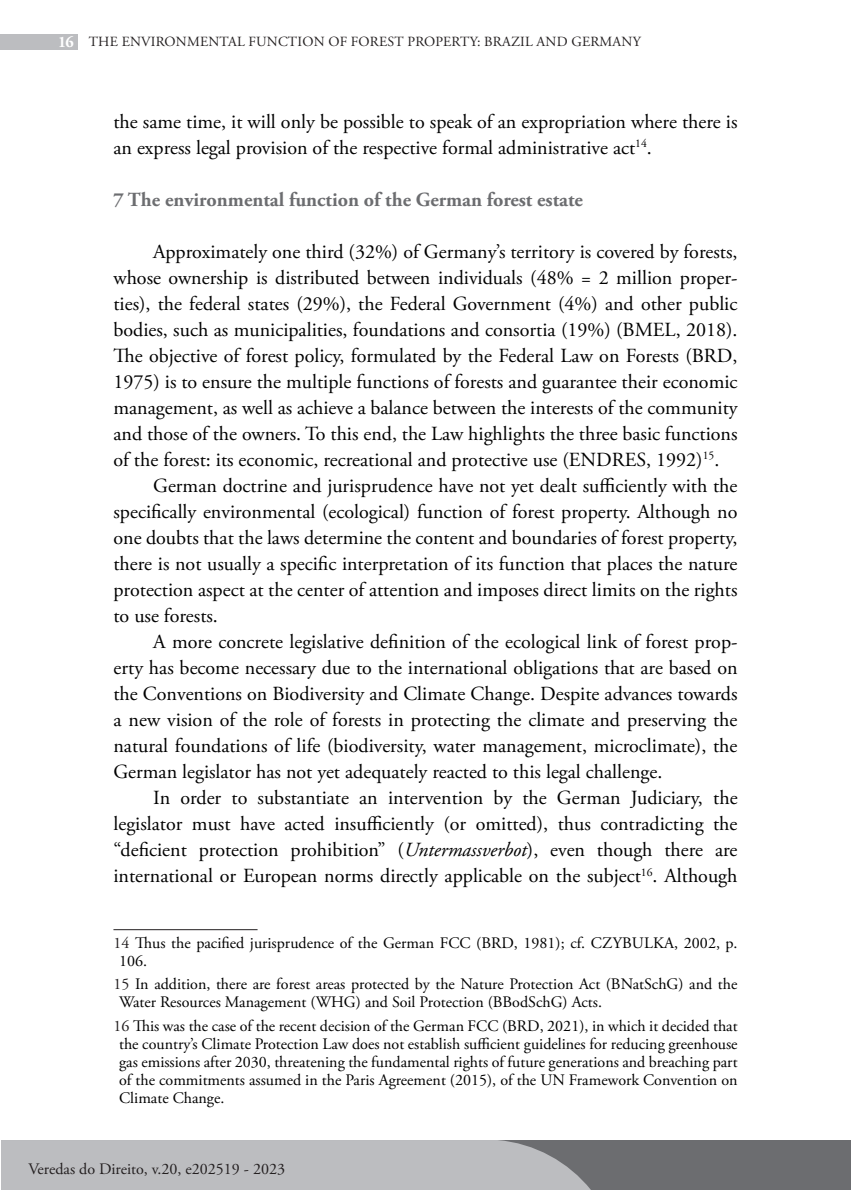
<style>
.page{position:relative;width:851px;height:1191px;background:#fff}
.page>*{position:absolute;margin:0;border:0;box-sizing:border-box;transform-origin:0 0}
.t1{font:20px/26px "Adobe Garamond Pro";color:#000001}
.t2{font:700 20px "Adobe Garamond Pro";color:#6c6d70}
.t3{font:16px/18px "Adobe Garamond Pro";color:#000001}
.t4{font:16px "Adobe Garamond Pro";color:#231f20}
.t5{font:14px "Adobe Garamond Pro";letter-spacing:.015em;color:#231f20}
.s1{font-weight:700;font-size:16px;color:#fff}
.s2{font-style:italic}
.s3{color:#231f20}
</style>
<div class="page">
<div style="left:1px;top:1140px;width:849px;height:50px;background:#6c6d70"></div>
<div style="left:0;top:34px;width:77px;height:16px;background:#bcbdc0"></div>
<div style="left:1px;top:1140px;width:590px;height:50px;background:#bcbdc0"></div>
<hr style="left:113px;top:929px;width:144px;height:1px;background:#231f20">
<p class="t5" style="left:59px;top:34px;width:583px"><span class="s1">16</span> THE ENVIRONMENTAL FUNCTION OF FOREST PROPERTY: BRAZIL AND GERMANY</p>
<p class="t1" style="left:113px;top:109px;width:625px">the same time, it will only be possible to speak of an expropriation where there is an express legal provision of the respective formal administrative act<sup>14</sup>.</p>
<p class="t2" style="left:113px;top:188px;width:471px">7 The environmental function of the German forest estate</p>
<p class="t1" style="left:153px;top:239px;width:585px">Approximately one third (32%) of Germany’s territory is covered by forests,</p>
<p class="t1" style="left:113px;top:265px;width:625px">whose ownership is distributed between individuals (48% = 2 million proper-</p>
<p class="t1" style="left:113px;top:291px;width:625px">ties), the federal states (29%), the Federal Government (4%) and other public</p>
<p class="t1" style="left:113px;top:317px;width:625px">bodies, such as municipalities, foundations and consortia (19%) (BMEL, 2018).</p>
<p class="t1" style="left:113px;top:343px;width:625px">The objective of forest policy, formulated by the Federal Law on Forests (BRD,</p>
<p class="t1" style="left:113px;top:369px;width:625px">1975) is to ensure the multiple functions of forests and guarantee their economic</p>
<p class="t1" style="left:113px;top:395px;width:625px">management, as well as achieve a balance between the interests of the community</p>
<p class="t1" style="left:113px;top:421px;width:625px">and those of the owners. To this end, the Law highlights the three basic functions</p>
<p class="t1" style="left:113px;top:447px;width:607px">of the forest: its economic, recreational and protective use (ENDRES, 1992)<sup>15</sup>.</p>
<p class="t1" style="left:153px;top:473px;width:585px">German doctrine and jurisprudence have not yet dealt sufficiently with the</p>
<p class="t1" style="left:113px;top:499px;width:625px">specifically environmental (ecological) function of forest property. Although no</p>
<p class="t1" style="left:113px;top:525px;width:625px">one doubts that the laws determine the content and boundaries of forest property,</p>
<p class="t1" style="left:113px;top:551px;width:625px">there is not usually a specific interpretation of its function that places the nature</p>
<p class="t1" style="left:113px;top:577px;width:625px">protection aspect at the center of attention and imposes direct limits on the rights</p>
<p class="t1" style="left:113px;top:603px;width:106px">to use forests.</p>
<p class="t1" style="left:153px;top:629px;width:585px">A more concrete legislative definition of the ecological link of forest prop-</p>
<p class="t1" style="left:113px;top:655px;width:625px">erty has become necessary due to the international obligations that are based on</p>
<p class="t1" style="left:113px;top:681px;width:625px">the Conventions on Biodiversity and Climate Change. Despite advances towards</p>
<p class="t1" style="left:113px;top:707px;width:625px">a new vision of the role of forests in protecting the climate and preserving the</p>
<p class="t1" style="left:113px;top:733px;width:625px">natural foundations of life (biodiversity, water management, microclimate), the</p>
<p class="t1" style="left:113px;top:759px;width:550px">German legislator has not yet adequately reacted to this legal challenge.</p>
<p class="t1" style="left:153px;top:785px;width:585px">In order to substantiate an intervention by the German Judiciary, the</p>
<p class="t1" style="left:113px;top:811px;width:625px">legislator must have acted insufficiently (or omitted), thus contradicting the</p>
<p class="t1" style="left:113px;top:837px;width:625px">“deficient protection prohibition” (<span class="s2">Untermassverbot</span>), even though there are</p>
<p class="t1" style="left:113px;top:863px;width:625px">international or European norms directly applicable on the subject<sup>16</sup>. Although</p>
<p class="t3" style="left:119px;top:934px;width:619px;text-indent:-6px"><span class="s3">14</span> Thus the pacified jurisprudence of the German FCC (BRD, 1981); cf. CZYBULKA, 2002, p.<br>106.</p>
<p class="t3" style="left:119px;top:975px;width:619px;text-indent:-6px"><span class="s3">15</span> In addition, there are forest areas protected by the Nature Protection Act (BNatSchG) and the<br>Water Resources Management (WHG) and Soil Protection (BBodSchG) Acts.</p>
<p class="t3" style="left:119px;top:1017px;width:620px;text-align:justify;text-indent:-6px"><span class="s3">16</span> This was the case of the recent decision of the German FCC (BRD, 2021), in which it decided that the country’s Climate Protection Law does not establish sufficient guidelines for reducing greenhouse gas emissions after 2030, threatening the fundamental rights of future generations and breaching part of the commitments assumed in the Paris Agreement (2015), of the UN Framework Convention on Climate Change.</p>
<p class="t4" style="left:28px;top:1159px;width:258px">Veredas do Direito, v.20, e202519 - 2023</p>
</div>
